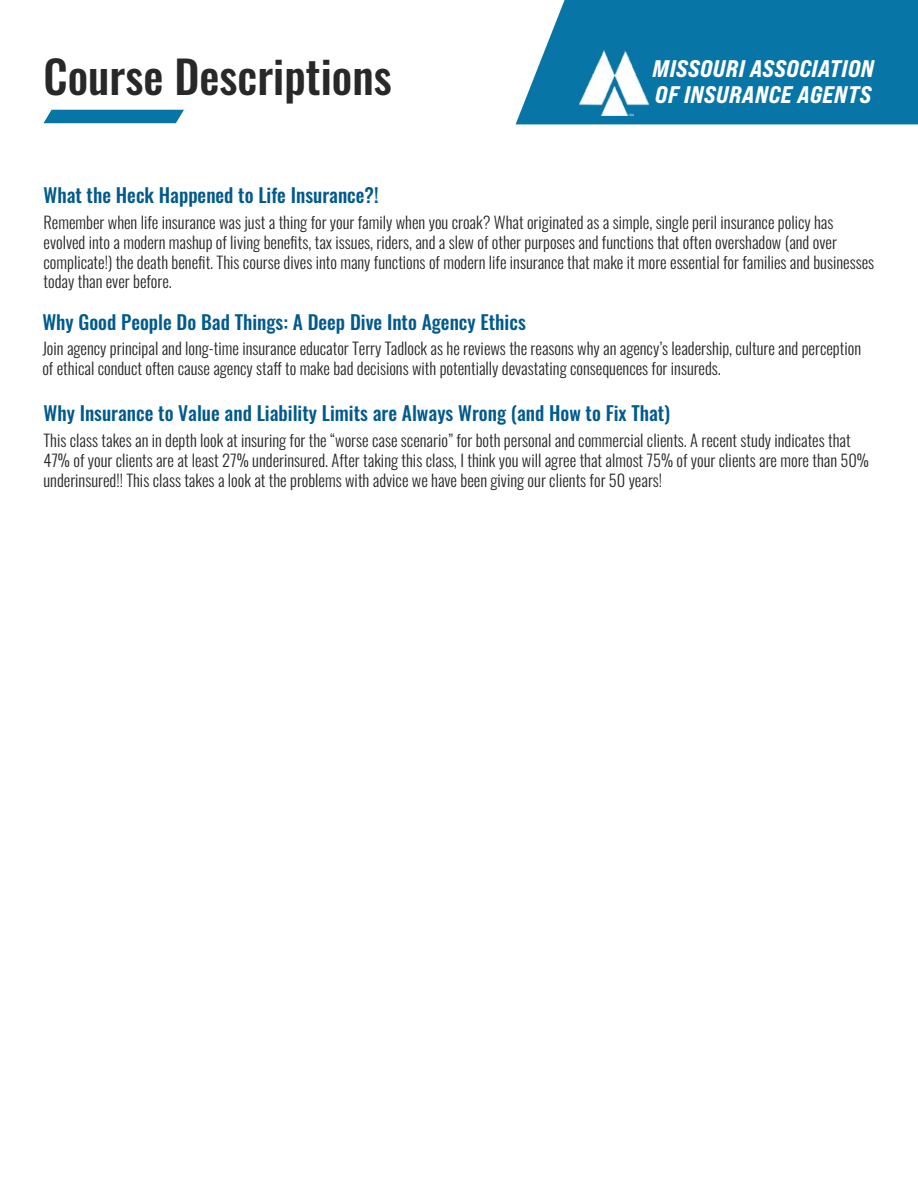
<style>
.page{position:relative;width:918px;height:1188px;background:#fff}
.page>*{position:absolute;margin:0;border:0;box-sizing:border-box;transform-origin:0 0}
.t1{font:500 45px "Oswald";color:#292829}
.t2{font:24px "Bebas Neue Pro Exp Eb It";letter-spacing:.02em;color:#fff}
.t3{font:500 19.5px "Oswald";color:#005a8d}
.t4{font:300 16.5px/19.8px "Oswald";color:#292829}
</style>
<div class="page">
<div style="left:516px;top:0;width:402px;height:124px;background:#0776a6"></div>
<img style="left:579px;top:50px;width:69px;height:65px">
<div style="left:43px;top:110px;width:141px;height:13px;background:#0776a6"></div>
<h1 class="t1" style="left:44px;top:54px;width:350px">Course Descriptions</h1>
<h2 class="t2" style="left:653px;top:54px;width:223px">MISSOURI ASSOCIATION</h2>
<h2 class="t2" style="left:655px;top:80px;width:218px">OF INSURANCE AGENTS</h2>
<p class="t3" style="left:44px;top:185px;width:337px">What the Heck Happened to Life Insurance?!</p>
<p class="t4" style="left:44px;top:211px;width:832px">Remember when life insurance was just a thing for your family when you croak? What originated as a simple, single peril insurance policy has evolved into a modern mashup of living benefits, tax issues, riders, and a slew of other purposes and functions that often overshadow (and over complicate!) the death benefit. This course dives into many functions of modern life insurance that make it more essential for families and businesses today than ever before.</p>
<p class="t3" style="left:42px;top:312px;width:485px">Why Good People Do Bad Things: A Deep Dive Into Agency Ethics</p>
<p class="t4" style="left:42px;top:337px;width:820px">Join agency principal and long-time insurance educator Terry Tadlock as he reviews the reasons why an agency’s leadership, culture and perception of ethical conduct often cause agency staff to make bad decisions with potentially devastating consequences for insureds.</p>
<p class="t3" style="left:44px;top:403px;width:628px">Why Insurance to Value and Liability Limits are Always Wrong (and How to Fix That)</p>
<p class="t4" style="left:44px;top:428px;width:827px">This class takes an in depth look at insuring for the “worse case scenario” for both personal and commercial clients. A recent study indicates that<br>47% of your clients are at least 27% underinsured. After taking this class, I think you will agree that almost 75% of your clients are more than 50% underinsured!! This class takes a look at the problems with advice we have been giving our clients for 50 years!</p>
</div>
